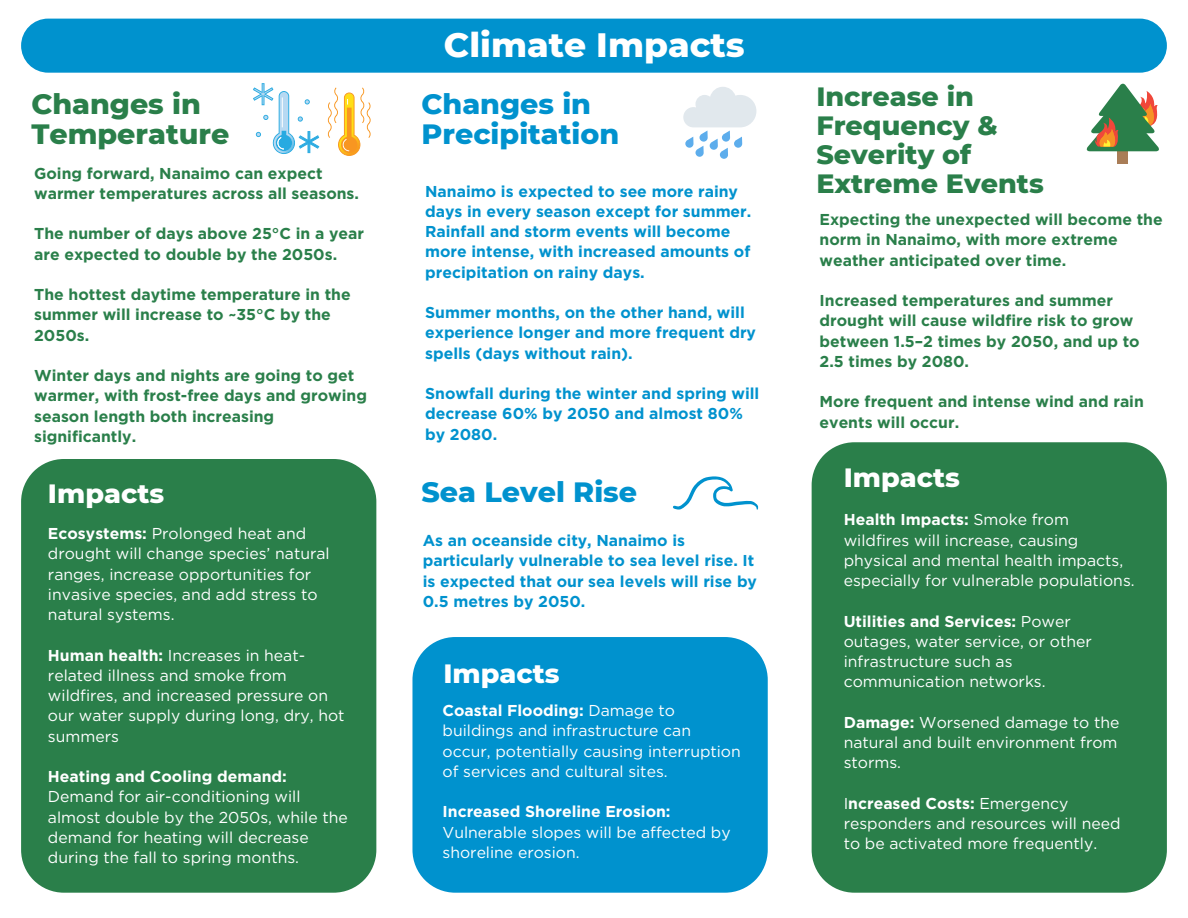
<style>
.page{position:relative;width:1188px;height:918px;background:#fff}
.page>*{position:absolute;margin:0;border:0;box-sizing:border-box;transform-origin:0 0}
.t1{font:800 34.5px "Montserrat";color:#fff}
.t2{font:800 28.5px/30.3px "Montserrat";color:#0092ce}
.t3{font:800 28.5px/30.3px "Montserrat";color:#2a7f4a}
.t4{font:800 27px/29.2px "Montserrat";color:#2a7f4a}
.t5{font:800 27px "Montserrat";color:#fff}
.t6{font:15.75px/20.2px "Gotham";color:#fff}
.t7{font:700 15.75px/20.2px "Gotham";color:#2a7f4a}
.t8{font:700 15.75px/20.2px "Gotham";color:#0092ce}
.s1{font-weight:700}
</style>
<div class="page">
<div style="left:412px;top:637px;width:356px;height:256px;background:#0092ce"></div>
<svg style="left:683px;top:87px;width:73px;height:72px"></svg>
<svg style="left:673px;top:476px;width:85px;height:34px"></svg>
<div style="left:21px;top:459px;width:355px;height:434px;background:#2a7f4a"></div>
<div style="left:812px;top:442px;width:355px;height:451px;background:#2a7f4a"></div>
<div style="left:1118px;top:146px;width:10px;height:18px;background:#a97d57"></div>
<svg style="left:1086px;top:83px;width:73px;height:68px"></svg>
<div style="left:21px;top:19px;width:1146px;height:54px;background:#0092ce;border-radius:27px"></div>
<svg style="left:253px;top:72px;width:127px;height:84px"></svg>
<p class="t3" style="left:31px;top:88px;width:200px">Changes in<br>Temperature</p>
<p class="t7" style="left:34px;top:163px;width:326px">Going forward, Nanaimo can expect warmer temperatures across all seasons.</p>
<p class="t7" style="left:34px;top:223px;width:332px">The number of days above 25°C in a year are expected to double by the 2050s.</p>
<p class="t7" style="left:34px;top:284px;width:318px">The hottest daytime temperature in the summer will increase to ~35°C by the<br>2050s.</p>
<p class="t7" style="left:34px;top:365px;width:334px">Winter days and nights are going to get warmer, with frost-free days and growing season length both increasing significantly.</p>
<p class="t5" style="left:48px;top:476px;width:118px">Impacts</p>
<p class="t6" style="left:48px;top:523px;width:283px"><span class="s1">Ecosystems:</span> Prolonged heat and drought will change species’ natural ranges, increase opportunities for invasive species, and add stress to natural systems.</p>
<p class="t6" style="left:48px;top:645px;width:298px"><span class="s1">Human health:</span> Increases in heat&shy;related illness and smoke from wildfires, and increased pressure on our water supply during long, dry, hot summers</p>
<p class="t6" style="left:48px;top:766px;width:301px"><span class="s1">Heating and Cooling demand:<br></span>Demand for air-conditioning will almost double by the 2050s, while the demand for heating will decrease during the fall to spring months.</p>
<p class="t1" style="left:444px;top:24px;width:302px">Climate Impacts</p>
<p class="t2" style="left:422px;top:88px;width:199px">Changes in<br>Precipitation</p>
<p class="t8" style="left:425px;top:181px;width:328px">Nanaimo is expected to see more rainy days in every season except for summer.<br>Rainfall and storm events will become more intense, with increased amounts of precipitation on rainy days.</p>
<p class="t8" style="left:425px;top:302px;width:332px">Summer months, on the other hand, will experience longer and more frequent dry spells (days without rain).</p>
<p class="t8" style="left:425px;top:383px;width:336px">Snowfall during the winter and spring will decrease 60% by 2050 and almost 80% by 2080.</p>
<p class="t2" style="left:422px;top:477px;width:217px">Sea Level Rise</p>
<p class="t8" style="left:423px;top:530px;width:336px">As an oceanside city, Nanaimo is particularly vulnerable to sea level rise. It is expected that our sea levels will rise by 0.5 metres by 2050.</p>
<p class="t5" style="left:443px;top:657px;width:118px">Impacts</p>
<p class="t6" style="left:443px;top:700px;width:300px"><span class="s1">Coastal Flooding:</span> Damage to buildings and infrastructure can occur, potentially causing interruption of services and cultural sites.</p>
<p class="t6" style="left:443px;top:802px;width:290px"><span class="s1">Increased Shoreline Erosion:<br></span>Vulnerable slopes will be affected by shoreline erosion.</p>
<p class="t4" style="left:816px;top:81px;width:229px">Increase in<br>Frequency &amp;<br>Severity of<br>Extreme Events</p>
<p class="t7" style="left:820px;top:209px;width:345px">Expecting the unexpected will become the norm in Nanaimo, with more extreme weather anticipated over time.</p>
<p class="t7" style="left:820px;top:290px;width:322px">Increased temperatures and summer drought will cause wildfire risk to grow between 1.5–2 times by 2050, and up to<br>2.5 times by 2080.</p>
<p class="t7" style="left:820px;top:392px;width:326px">More frequent and intense wind and rain events will occur.</p>
<p class="t5" style="left:844px;top:461px;width:118px">Impacts</p>
<p class="t6" style="left:844px;top:510px;width:292px"><span class="s1">Health Impacts:</span> Smoke from wildfires will increase, causing physical and mental health impacts, especially for vulnerable populations.</p>
<p class="t6" style="left:844px;top:611px;width:250px"><span class="s1">Utilities and Services:</span> Power outages, water service, or other infrastructure such as communication networks.</p>
<p class="t6" style="left:844px;top:712px;width:277px"><span class="s1">Damage:</span> Worsened damage to the natural and built environment from storms.</p>
<p class="t6" style="left:844px;top:793px;width:278px">I<span class="s1">ncreased Costs:</span> Emergency responders and resources will need to be activated more frequently.</p>
</div>
